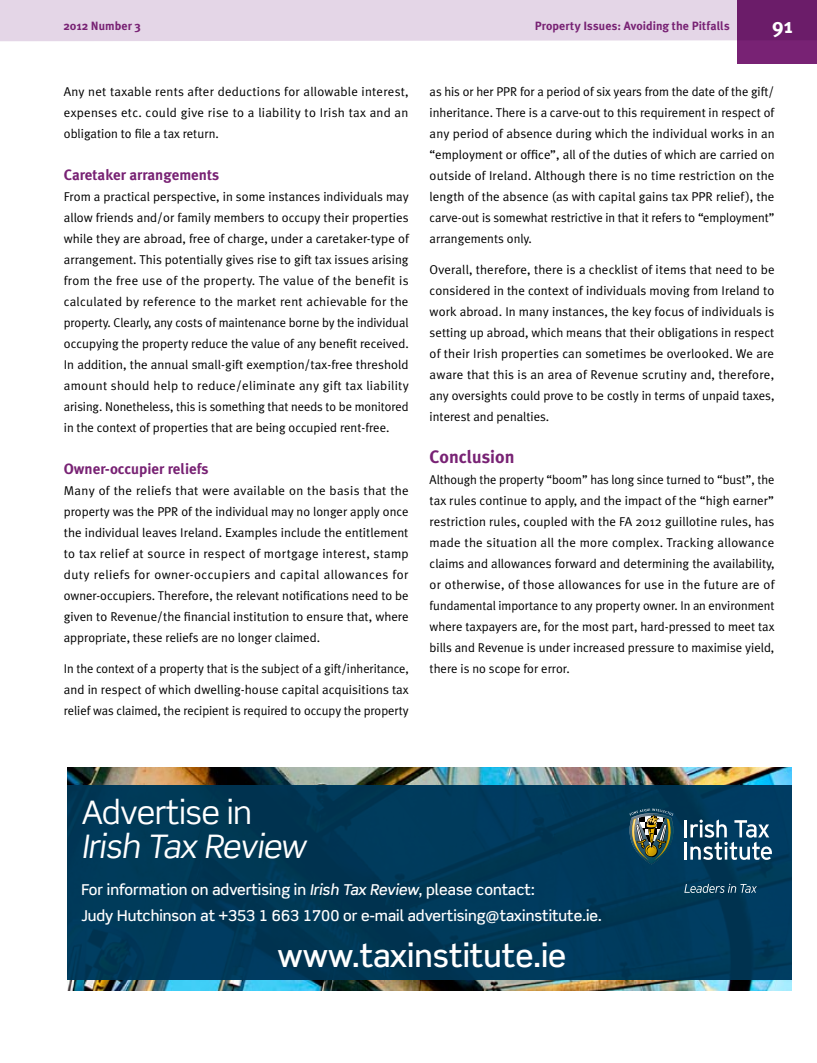
<style>
.page{position:relative;width:817px;height:1063px;background:#fff}
.page>*{position:absolute;margin:0;border:0;box-sizing:border-box;transform-origin:0 0}
.t1{font:italic 32.4px "Scene Pro";letter-spacing:-.02em;color:#fff}
.t2{font:32.4px "Scene Pro";letter-spacing:-.02em;color:#fff}
.t3{font:500 31.5px "Scene Pro";color:#fff}
.t4{font:700 21px "Meta Plus";color:#fff}
.t5{font:700 18px "Meta Plus";color:#782274}
.t6{font:500 15px/25.5px "Scene Pro";color:#fff}
.t7{font:700 15px "Meta Plus";color:#782274}
.t8{font:12.75px/21px "Meta Plus Normal";color:#000;text-align:justify}
.t9{font:700 12px "Meta Plus";letter-spacing:.005em;color:#782274}
.s1{font-style:italic}
</style>
<div class="page">
<img style="left:67px;top:767px;width:724px;height:224px">
<div style="left:67px;top:785px;width:724px;height:195px;background:#003a59"></div>
<img style="left:629px;top:809px;width:45px;height:55px">
<hr style="left:684px;top:820px;width:3px;height:17px;background:#fff">
<hr style="left:684px;top:842px;width:3px;height:18px;background:#fff">
<svg style="left:690px;top:819px;width:81px;height:41px"></svg>
<svg style="left:684px;top:884px;width:72px;height:9px"></svg>
<div style="left:0;top:0;width:737px;height:41px;background:#e4d6e7"></div>
<div style="left:737px;top:0;width:79px;height:64px;background:linear-gradient(to right,#701e6d,#701e6d)"></div>
<p class="t9" style="left:63px;top:19px;width:79px">2012 Number 3</p>
<p class="t9" style="left:534px;top:19px;width:196px">Property Issues: Avoiding the Pitfalls</p>
<h3 class="t4" style="left:772px;top:13px;width:22px">91</h3>
<p class="t8" style="left:64px;top:80px;width:346px">Any net taxable rents after deductions for allowable interest, expenses etc. could give rise to a liability to Irish tax and an obligation to file a tax return.</p>
<p class="t7" style="left:64px;top:166px;width:157px">Caretaker arrangements</p>
<p class="t8" style="left:64px;top:185px;width:346px">From a practical perspective, in some instances individuals may allow friends and/or family members to occupy their properties while they are abroad, free of charge, under a caretaker-type of arrangement. This potentially gives rise to gift tax issues arising from the free use of the property. The value of the benefit is calculated by reference to the market rent achievable for the property. Clearly, any costs of maintenance borne by the individual occupying the property reduce the value of any benefit received.<br>In addition, the annual small-gift exemption/tax-free threshold amount should help to reduce/eliminate any gift tax liability arising. Nonetheless, this is something that needs to be monitored in the context of properties that are being occupied rent-free.</p>
<p class="t7" style="left:64px;top:460px;width:146px">Owner-occupier reliefs</p>
<p class="t8" style="left:64px;top:479px;width:346px">Many of the reliefs that were available on the basis that the property was the PPR of the individual may no longer apply once the individual leaves Ireland. Examples include the entitlement to tax relief at source in respect of mortgage interest, stamp duty reliefs for owner-occupiers and capital allowances for owner-occupiers. Therefore, the relevant notifications need to be given to Revenue/the financial institution to ensure that, where appropriate, these reliefs are no longer claimed.</p>
<p class="t8" style="left:64px;top:658px;width:346px">In the context of a property that is the subject of a gift/inheritance, and in respect of which dwelling-house capital acquisitions tax relief was claimed, the recipient is required to occupy the property</p>
<p class="t8" style="left:429px;top:80px;width:346px">as his or her PPR for a period of six years from the date of the gift/ inheritance. There is a carve-out to this requirement in respect of any period of absence during which the individual works in an “employment or office”, all of the duties of which are carried on outside of Ireland. Although there is no time restriction on the length of the absence (as with capital gains tax PPR relief ), the carve-out is somewhat restrictive in that it refers to “employment” arrangements only.</p>
<p class="t8" style="left:429px;top:259px;width:346px">Overall, therefore, there is a checklist of items that need to be considered in the context of individuals moving from Ireland to work abroad. In many instances, the key focus of individuals is setting up abroad, which means that their obligations in respect of their Irish properties can sometimes be overlooked. We are aware that this is an area of Revenue scrutiny and, therefore, any oversights could prove to be costly in terms of unpaid taxes, interest and penalties.</p>
<h3 class="t5" style="left:429px;top:446px;width:86px">Conclusion</h3>
<p class="t8" style="left:429px;top:469px;width:346px">Although the property “boom” has long since turned to “bust”, the tax rules continue to apply, and the impact of the “high earner” restriction rules, coupled with the FA 2012 guillotine rules, has made the situation all the more complex. Tracking allowance claims and allowances forward and determining the availability, or otherwise, of those allowances for use in the future are of fundamental importance to any property owner. In an environment where taxpayers are, for the most part, hard-pressed to meet tax bills and Revenue is under increased pressure to maximise yield, there is no scope for error.</p>
<h1 class="t2" style="left:81px;top:792px;width:172px">Advertise in</h1>
<h1 class="t1" style="left:81px;top:826px;width:226px">Irish Tax Review</h1>
<p class="t6" style="left:81px;top:877px;width:521px">For information on advertising in <span class="s1">Irish Tax Review</span>, please contact:<br>Judy Hutchinson at +353 1 663 1700 or e-mail advertising@taxinstitute.ie.</p>
<h2 class="t3" style="left:277px;top:936px;width:290px">www.taxinstitute.ie</h2>
</div>
